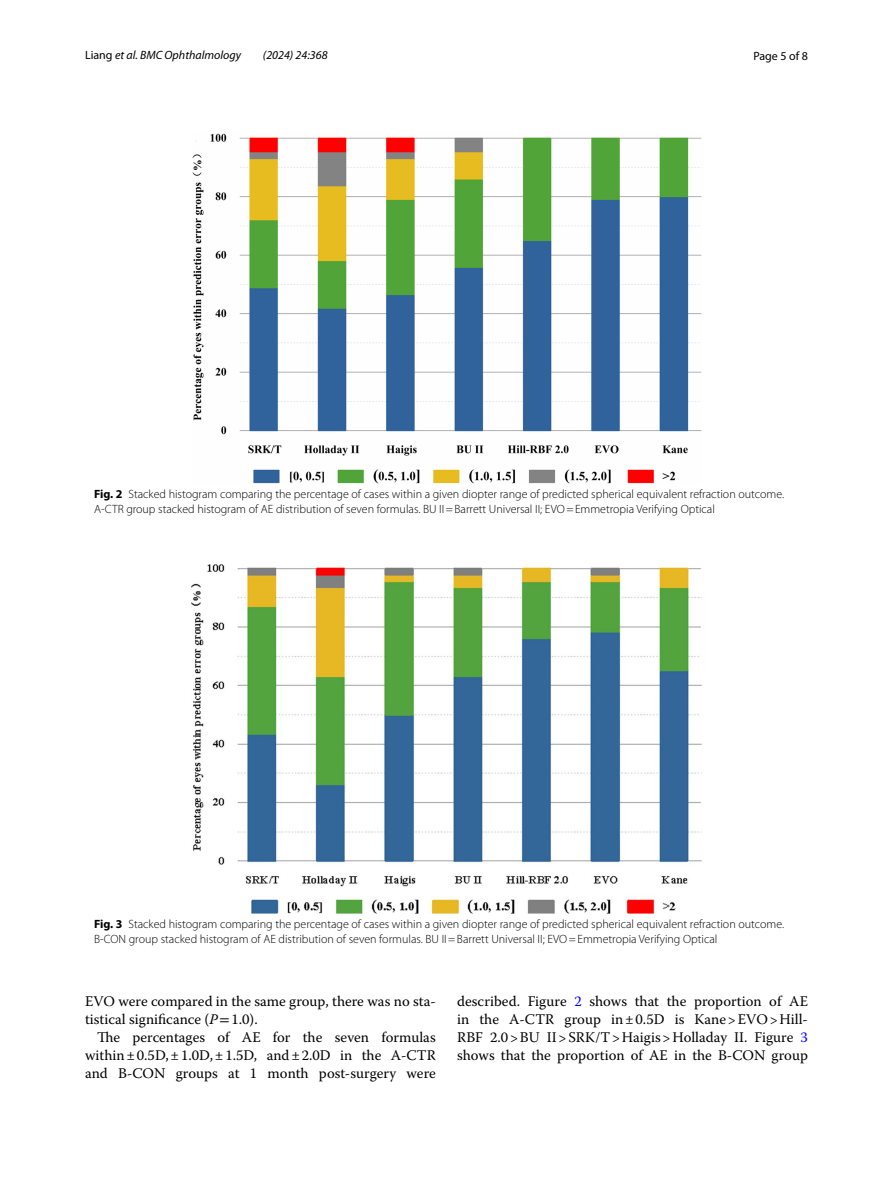
<style>
.page{position:relative;width:893px;height:1187px;background:#fff}
.page>*{position:absolute;margin:0;border:0;box-sizing:border-box;transform-origin:0 0}
.t1{font:14.7px/18px "Warnock Pro";color:#000;text-align:justify}
.t2{font:300 12px/15px "Myriad Pro";color:#000}
.t3{font:italic 12px "Myriad Pro";color:#000}
.t4{font:12px "Myriad Pro";color:#000}
.s1{font-style:normal}
.s2{font-weight:700}
.s3{font-style:italic}
.s4{font-family:"STIX"}
.s5{color:#00f}
</style>
<div class="page">
<img style="left:192px;top:133px;width:510px;height:350px">
<img style="left:191px;top:564px;width:511px;height:349px">
<p class="t3" style="left:85px;top:48px;width:158px"><span class="s1">Liang</span> et al. BMC Ophthalmology</p>
<p class="t3" style="left:263px;top:48px;width:66px">(2024) 24:368</p>
<p class="t4" style="left:753px;top:48px;width:56px">Page 5 of 8</p>
<p class="t2" style="left:94px;top:487px;width:692px"><span class="s2">Fig. 2</span> Stacked histogram comparing the percentage of cases within a given diopter range of predicted spherical equivalent refraction outcome.<br>A-CTR group stacked histogram of AE distribution of seven formulas. BU II=Barrett Universal II; EVO=Emmetropia Verifying Optical</p>
<p class="t2" style="left:94px;top:916px;width:692px"><span class="s2">Fig. 3</span> Stacked histogram comparing the percentage of cases within a given diopter range of predicted spherical equivalent refraction outcome.<br>B-CON group stacked histogram of AE distribution of seven formulas. BU II=Barrett Universal II; EVO=Emmetropia Verifying Optical</p>
<p class="t1" style="left:85px;top:991px;width:352px">EVO were compared in the same group, there was no sta&shy;tistical significance (<span class="s3">P</span><span class="s4">=</span>1.0).</p>
<p class="t1" style="left:85px;top:1027px;width:352px;text-indent:12px">The percentages of AE for the seven formulas within±0.5D,±1.0D,±1.5D, and±2.0D in the A-CTR and B-CON groups at 1 month post-surgery were</p>
<p class="t1" style="left:457px;top:991px;width:352px">described. Figure <span class="s5">2</span> shows that the proportion of AE in the A-CTR group in±0.5D is Kane&gt;EVO&gt;Hill-RBF 2.0&gt;BU II&gt;SRK/T&gt;Haigis&gt;Holladay II. Figure <span class="s5">3 </span>shows that the proportion of AE in the B-CON group</p>
</div>
